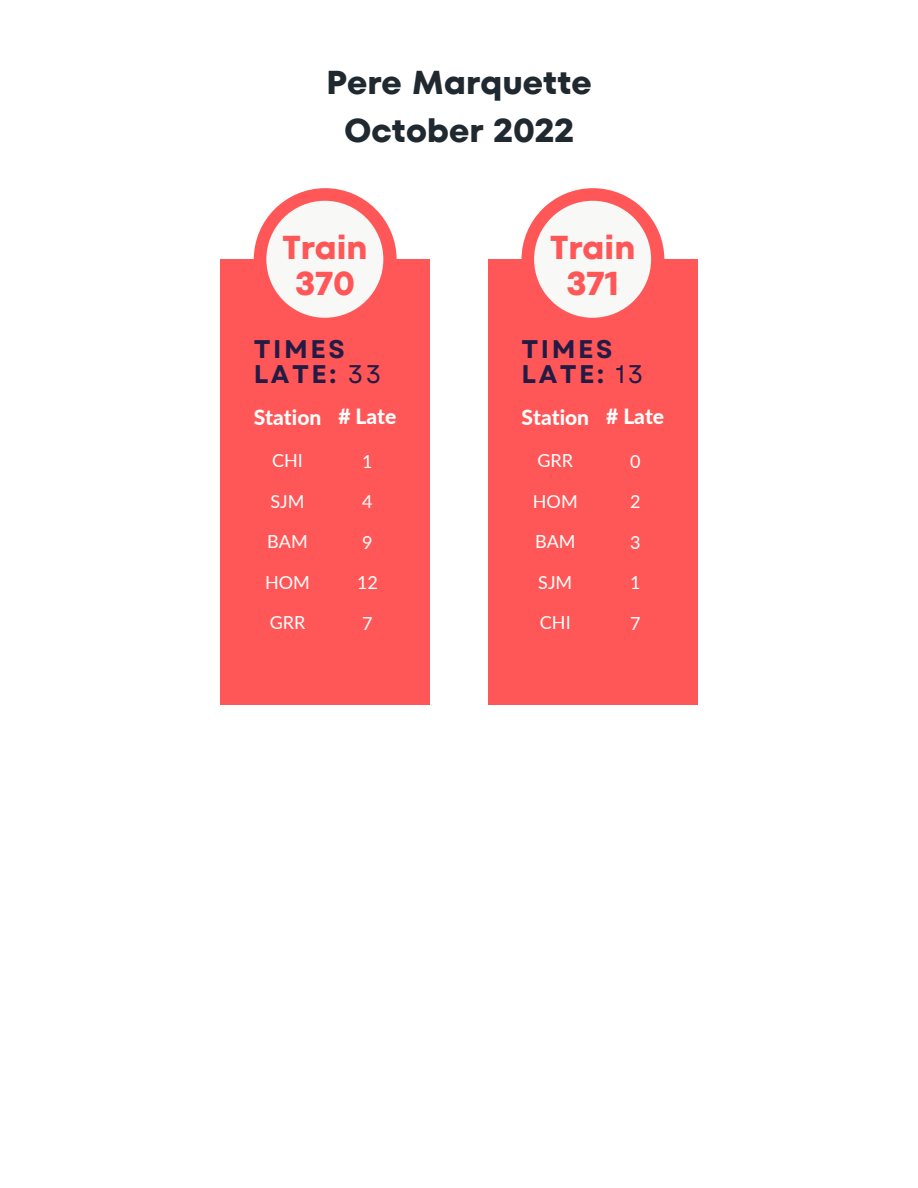
<style>
.page{position:relative;width:918px;height:1188px;background:#fff}
.page>*{position:absolute;margin:0;border:0;box-sizing:border-box;transform-origin:0 0}
.t1{font:700 33px/48.3px "TT Fors";color:#202830;text-align:center}
.t2{font:700 33px/36px "TT Fors";color:#ff5757;text-align:center}
.t3{font:700 25.5px/24.8px "Garet";letter-spacing:.1em;color:#241b44}
.t4{font:800 21px "Lato";color:#fff}
.t5{font:18px "Lato";color:#fff}
.s1{font-weight:400}
</style>
<div class="page">
<div style="left:254px;top:188px;width:143px;height:143px;background:#ff5757;border-radius:50%"></div>
<div style="left:220px;top:260px;width:210px;height:445px;background:#ff5757"></div>
<div style="left:266px;top:201px;width:117px;height:117px;background:#f8f8f7;border-radius:50%"></div>
<div style="left:521px;top:188px;width:143px;height:143px;background:#ff5757;border-radius:50%"></div>
<div style="left:488px;top:260px;width:209px;height:445px;background:#ff5757"></div>
<div style="left:534px;top:201px;width:117px;height:117px;background:#f8f8f7;border-radius:50%"></div>
<h1 class="t1" style="left:326px;top:58px;width:267px">Pere Marquette<br>October 2022</h1>
<h1 class="t2" style="left:282px;top:230px;width:87px">Train<br>370</h1>
<h2 class="t3" style="left:254px;top:337px;width:129px">TIMES<br>LATE: <span class="s1">33</span></h2>
<p class="t4" style="left:254px;top:404px;width:69px">Station</p>
<p class="t5" style="left:272px;top:449px;width:32px">CHI</p>
<p class="t5" style="left:271px;top:490px;width:36px">SJM</p>
<p class="t5" style="left:267px;top:530px;width:42px">BAM</p>
<p class="t5" style="left:265px;top:571px;width:46px">HOM</p>
<p class="t5" style="left:270px;top:611px;width:37px">GRR</p>
<p class="t4" style="left:338px;top:403px;width:60px"># Late</p>
<p class="t5" style="left:362px;top:450px;width:12px">1</p>
<p class="t5" style="left:362px;top:491px;width:12px">4</p>
<p class="t5" style="left:362px;top:531px;width:12px">9</p>
<p class="t5" style="left:357px;top:572px;width:22px">12</p>
<p class="t5" style="left:362px;top:612px;width:12px">7</p>
<h1 class="t2" style="left:550px;top:230px;width:87px">Train<br>371</h1>
<h2 class="t3" style="left:521px;top:337px;width:123px">TIMES<br>LATE: <span class="s1">13</span></h2>
<p class="t4" style="left:522px;top:404px;width:69px">Station</p>
<p class="t5" style="left:537px;top:449px;width:37px">GRR</p>
<p class="t5" style="left:533px;top:490px;width:46px">HOM</p>
<p class="t5" style="left:535px;top:530px;width:42px">BAM</p>
<p class="t5" style="left:538px;top:571px;width:36px">SJM</p>
<p class="t5" style="left:540px;top:611px;width:32px">CHI</p>
<p class="t4" style="left:606px;top:403px;width:60px"># Late</p>
<p class="t5" style="left:630px;top:450px;width:12px">0</p>
<p class="t5" style="left:630px;top:491px;width:12px">2</p>
<p class="t5" style="left:630px;top:531px;width:12px">3</p>
<p class="t5" style="left:630px;top:572px;width:12px">1</p>
<p class="t5" style="left:630px;top:612px;width:12px">7</p>
</div>
